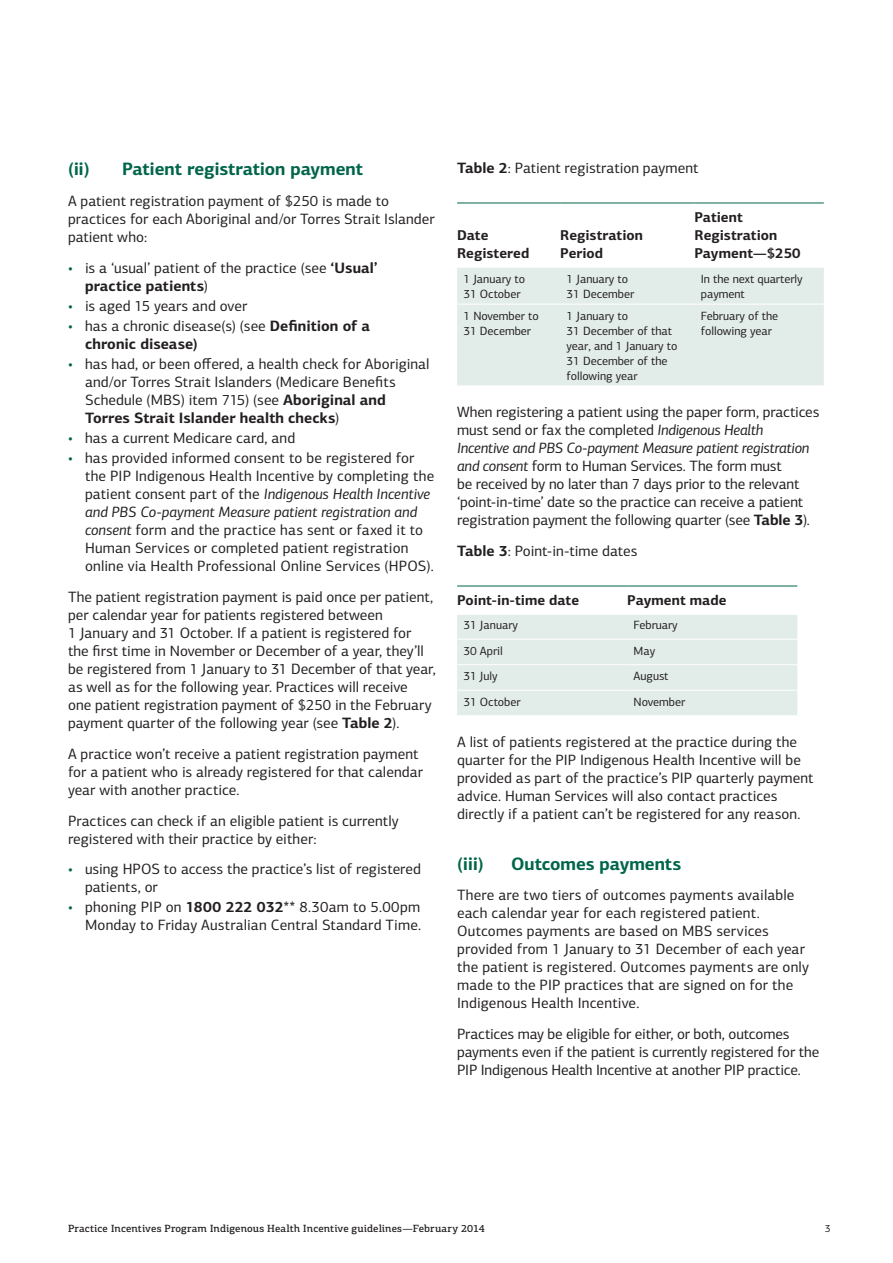
<style>
.page{position:relative;width:893px;height:1263px;background:#fff}
.page>*{position:absolute;margin:0;border:0;box-sizing:border-box;transform-origin:0 0}
.t1{font:700 18px "PF Centro Sans Pro";letter-spacing:-.005em;color:#00654a}
.t2{font:15px/18px "PF Centro Sans Pro";color:#231f20}
.t3{font:700 15px/18px "PF Centro Sans Pro";color:#231f20}
.t4{font:700 14.25px/18px "PF Centro Sans Pro";color:#231f20}
.t5{font:12px/15px "PF Centro Sans Pro";letter-spacing:-.005em;color:#231f20}
.t6{font:500 10.5px "PF Centro Slab Pro";letter-spacing:.01em;color:#231f20}
.t7{font:10.5px "PF Centro Sans Pro";color:#231f20}
.s1{color:#00654a}
.s2{font-weight:700}
.s3{font-weight:400;color:#00654a}
.s4{font-weight:400}
.s5{font-style:italic}
</style>
<div class="page">
<div style="left:457px;top:268px;width:367px;height:117px;background:#e2ece9"></div>
<hr style="left:457px;top:203px;width:103px;height:1px;background:#00654a">
<hr style="left:560px;top:203px;width:134px;height:1px;background:#00654a">
<hr style="left:694px;top:203px;width:130px;height:1px;background:#00654a">
<hr style="left:457px;top:304px;width:103px;height:1px;background:#fff">
<hr style="left:560px;top:304px;width:134px;height:1px;background:#fff">
<hr style="left:694px;top:304px;width:130px;height:1px;background:#fff">
<div style="left:457px;top:615px;width:340px;height:100px;background:#e2ece9"></div>
<hr style="left:457px;top:639px;width:170px;height:1px;background:#fff">
<hr style="left:627px;top:639px;width:170px;height:1px;background:#fff">
<hr style="left:457px;top:664px;width:170px;height:1px;background:#fff">
<hr style="left:627px;top:664px;width:170px;height:1px;background:#fff">
<hr style="left:457px;top:690px;width:170px;height:1px;background:#fff">
<hr style="left:627px;top:690px;width:170px;height:1px;background:#fff">
<hr style="left:457px;top:586px;width:170px;height:1px;background:#00654a">
<hr style="left:627px;top:586px;width:170px;height:1px;background:#00654a">
<p class="t1" style="left:68px;top:158px;width:297px">(ii) Patient registration payment</p>
<p class="t2" style="left:68px;top:192px;width:368px">A patient registration payment of $250 is made to practices for each Aboriginal and/or Torres Strait Islander patient who:</p>
<p class="t2" style="left:85px;top:258px;width:294px;text-indent:-17px"><span class="s1">•</span> is a ‘usual’ patient of the practice (see <span class="s2">‘Usual’ practice patients</span>)</p>
<p class="t2" style="left:68px;top:297px;width:181px"><span class="s1">•</span> is aged 15 years and over</p>
<p class="t3" style="left:85px;top:317px;width:287px;text-indent:-17px"><span class="s3">•</span> <span class="s4">has a chronic disease(s) (see</span> Definition of a chronic disease)</p>
<p class="t2" style="left:85px;top:355px;width:346px;text-indent:-17px"><span class="s1">•</span> has had, or been offered, a health check for Aboriginal and/or Torres Strait Islanders (Medicare Benefits Schedule (MBS) item 715) (see <span class="s2">Aboriginal and Torres Strait Islander health checks</span>)</p>
<p class="t2" style="left:68px;top:429px;width:229px"><span class="s1">•</span> has a current Medicare card, and</p>
<p class="t2" style="left:85px;top:449px;width:351px;text-indent:-17px"><span class="s1">•</span> has provided informed consent to be registered for the PIP Indigenous Health Incentive by completing the patient consent part of the <span class="s5">Indigenous Health Incentive and PBS Co-payment Measure patient registration and consent</span> form and the practice has sent or faxed it to Human Services or completed patient registration online via Health Professional Online Services (HPOS).</p>
<p class="t2" style="left:68px;top:588px;width:369px">The patient registration payment is paid once per patient, per calendar year for patients registered between<br>1 January and 31 October. If a patient is registered for the first time in November or December of a year, they’ll be registered from 1 January to 31 December of that year, as well as for the following year. Practices will receive<br>one patient registration payment of $250 in the February payment quarter of the following year (see <span class="s2">Table 2</span>).</p>
<p class="t2" style="left:68px;top:745px;width:356px">A practice won’t receive a patient registration payment for a patient who is already registered for that calendar year with another practice.</p>
<p class="t2" style="left:68px;top:811px;width:332px">Practices can check if an eligible patient is currently registered with their practice by either:</p>
<p class="t2" style="left:85px;top:860px;width:337px;text-indent:-17px"><span class="s1">•</span> using HPOS to access the practice’s list of registered patients, or</p>
<p class="t2" style="left:68px;top:898px;width:355px;text-align:right"><span class="s1">•</span> phoning PIP on <span class="s2">1800 222 032</span>** 8.30am to 5.00pm<br>Monday to Friday Australian Central Standard Time.</p>
<p class="t2" style="left:457px;top:159px;width:243px"><span class="s2">Table 2</span>: Patient registration payment</p>
<p class="t4" style="left:457px;top:226px;width:74px">Date<br>Registered</p>
<p class="t4" style="left:560px;top:226px;width:84px">Registration<br>Period</p>
<p class="t4" style="left:694px;top:208px;width:108px">Patient<br>Registration<br>Payment—$250</p>
<p class="t5" style="left:463px;top:271px;width:63px">1 January to<br>31 October</p>
<p class="t5" style="left:567px;top:271px;width:69px">1 January to<br>31 December</p>
<p class="t5" style="left:701px;top:271px;width:103px">In the next quarterly payment</p>
<p class="t5" style="left:463px;top:308px;width:77px">1 November to<br>31 December</p>
<p class="t5" style="left:567px;top:308px;width:112px">1 January to<br>31 December of that year, and 1 January to<br>31 December of the following year</p>
<p class="t5" style="left:701px;top:308px;width:79px">February of the following year</p>
<p class="t2" style="left:457px;top:403px;width:364px">When registering a patient using the paper form, practices must send or fax the completed <span class="s5">Indigenous Health Incentive and PBS Co-payment Measure patient registration and consent</span> form to Human Services. The form must<br>be received by no later than 7 days prior to the relevant ‘point-in-time’ date so the practice can receive a patient registration payment the following quarter (see <span class="s2">Table 3</span>).</p>
<p class="t2" style="left:457px;top:542px;width:182px"><span class="s2">Table 3</span>: Point-in-time dates</p>
<p class="t4" style="left:457px;top:591px;width:124px">Point-in-time date</p>
<p class="t4" style="left:627px;top:591px;width:101px">Payment made</p>
<p class="t5" style="left:463px;top:617px;width:56px">31 January</p>
<p class="t5" style="left:634px;top:617px;width:46px">February</p>
<p class="t5" style="left:463px;top:643px;width:41px">30 April</p>
<p class="t5" style="left:634px;top:643px;width:23px">May</p>
<p class="t5" style="left:463px;top:668px;width:36px">31 July</p>
<p class="t5" style="left:634px;top:668px;width:36px">August</p>
<p class="t5" style="left:463px;top:694px;width:59px">31 October</p>
<p class="t5" style="left:634px;top:694px;width:53px">November</p>
<p class="t2" style="left:457px;top:733px;width:358px">A list of patients registered at the practice during the quarter for the PIP Indigenous Health Incentive will be provided as part of the practice’s PIP quarterly payment advice. Human Services will also contact practices directly if a patient can’t be registered for any reason.</p>
<p class="t1" style="left:457px;top:852px;width:28px">(iii)</p>
<p class="t1" style="left:511px;top:852px;width:172px">Outcomes payments</p>
<p class="t2" style="left:457px;top:886px;width:353px">There are two tiers of outcomes payments available each calendar year for each registered patient.<br>Outcomes payments are based on MBS services provided from 1 January to 31 December of each year the patient is registered. Outcomes payments are only made to the PIP practices that are signed on for the Indigenous Health Incentive.</p>
<p class="t2" style="left:457px;top:1025px;width:364px">Practices may be eligible for either, or both, outcomes payments even if the patient is currently registered for the<br>PIP Indigenous Health Incentive at another PIP practice.</p>
<p class="t6" style="left:68px;top:1222px;width:418px">Practice Incentives Program Indigenous Health Incentive guidelines—February 2014</p>
<p class="t7" style="left:825px;top:1222px;width:7px">3</p>
</div>
